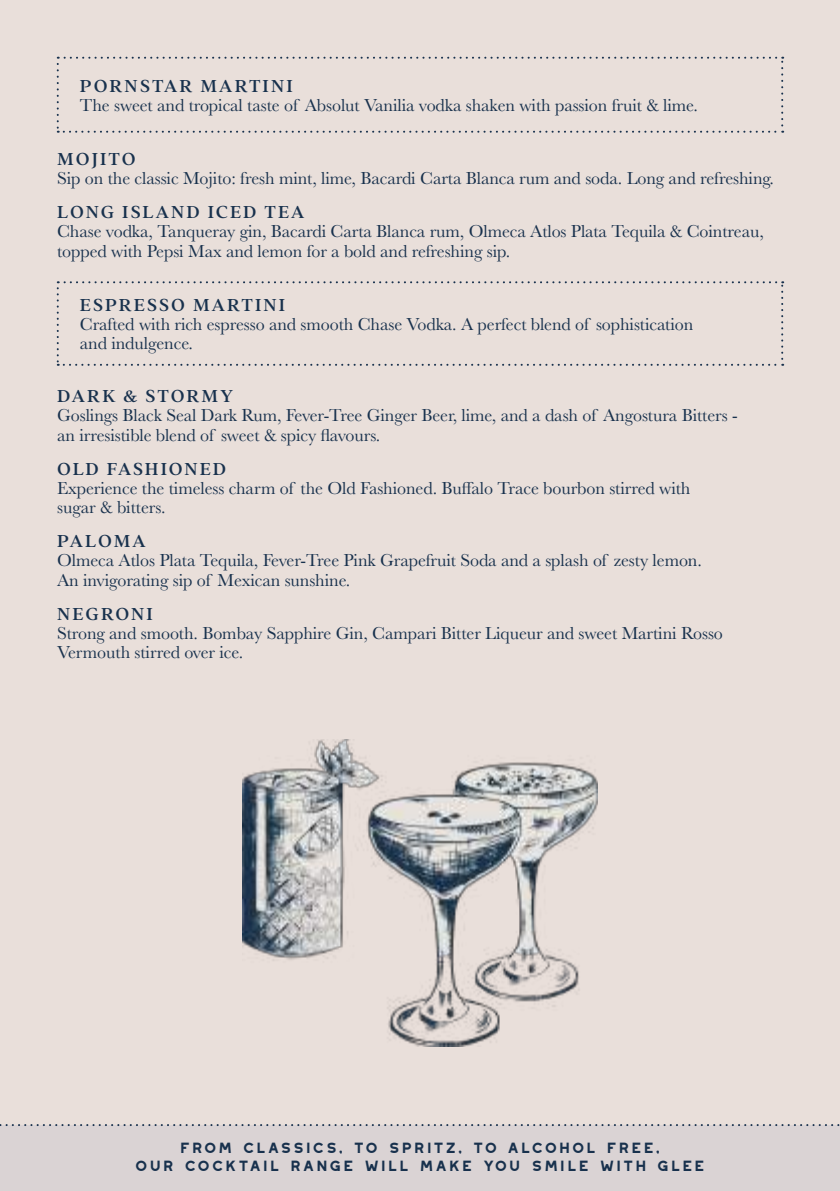
<style>
.page{position:relative;width:840px;height:1191px;background:#fff}
.page>*{position:absolute;margin:0;border:0;box-sizing:border-box;transform-origin:0 0}
.t1{font:500 19px "Addington CF";letter-spacing:.105em;color:#18314d}
.t2{font:700 18.6px/18px "Westmount";color:#18314d;text-align:center}
.t3{font:18px/19.2px "Baskerville";letter-spacing:-.005em;color:#18314d}
</style>
<div class="page">
<div style="left:0;top:0;width:839px;height:1191px;background:#e9dfda"></div>
<div style="left:0;top:1125px;width:839px;height:66px;background:#dad3d4"></div>
<svg style="left:0;top:1124px;width:840px;height:2px"></svg>
<svg style="left:57px;top:57px;width:725px;height:76px"></svg>
<svg style="left:57px;top:281px;width:725px;height:85px"></svg>
<img style="left:242px;top:739px;width:355px;height:307px">
<p class="t1" style="left:80px;top:72px;width:214px">PORNSTAR MARTINI</p>
<p class="t3" style="left:80px;top:96px;width:619px">The sweet and tropical taste of Absolut Vanilia vodka shaken with passion fruit &amp; lime.</p>
<p class="t1" style="left:57px;top:145px;width:80px">MOJITO</p>
<p class="t3" style="left:57px;top:169px;width:718px">Sip on the classic Mojito: fresh mint, lime, Bacardi Carta Blanca rum and soda. Long and refreshing.</p>
<p class="t1" style="left:57px;top:198px;width:248px">LONG ISLAND ICED TEA</p>
<p class="t3" style="left:57px;top:222px;width:707px">Chase vodka, Tanqueray gin, Bacardi Carta Blanca rum, Olmeca Atlos Plata Tequila &amp; Cointreau, topped with Pepsi Max and lemon for a bold and refreshing sip.</p>
<p class="t1" style="left:80px;top:291px;width:207px">ESPRESSO MARTINI</p>
<p class="t3" style="left:80px;top:315px;width:614px">Crafted with rich espresso and smooth Chase Vodka. A perfect blend of sophistication and indulgence.</p>
<p class="t1" style="left:57px;top:382px;width:177px">DARK &amp; STORMY</p>
<p class="t3" style="left:57px;top:406px;width:681px">Goslings Black Seal Dark Rum, Fever-Tree Ginger Beer, lime, and a dash of Angostura Bitters - an irresistible blend of sweet &amp; spicy flavours.</p>
<p class="t1" style="left:57px;top:455px;width:170px">OLD FASHIONED</p>
<p class="t3" style="left:57px;top:479px;width:634px">Experience the timeless charm of the Old Fashioned. Buffalo Trace bourbon stirred with sugar &amp; bitters.</p>
<p class="t1" style="left:57px;top:527px;width:90px">PALOMA</p>
<p class="t3" style="left:57px;top:551px;width:646px">Olmeca Atlos Plata Tequila, Fever-Tree Pink Grapefruit Soda and a splash of zesty lemon.<br>An invigorating sip of Mexican sunshine.</p>
<p class="t1" style="left:57px;top:599px;width:97px">NEGRONI</p>
<p class="t3" style="left:57px;top:623px;width:667px">Strong and smooth. Bombay Sapphire Gin, Campari Bitter Liqueur and sweet Martini Rosso<br>Vermouth stirred over ice.</p>
<p class="t2" style="left:134px;top:1138px;width:572px">FROM CLASSICS, TO SPRITZ, TO ALCOHOL FREE,<br>OUR COCKTAIL RANGE WILL MAKE YOU SMILE WITH GLEE</p>
</div>
